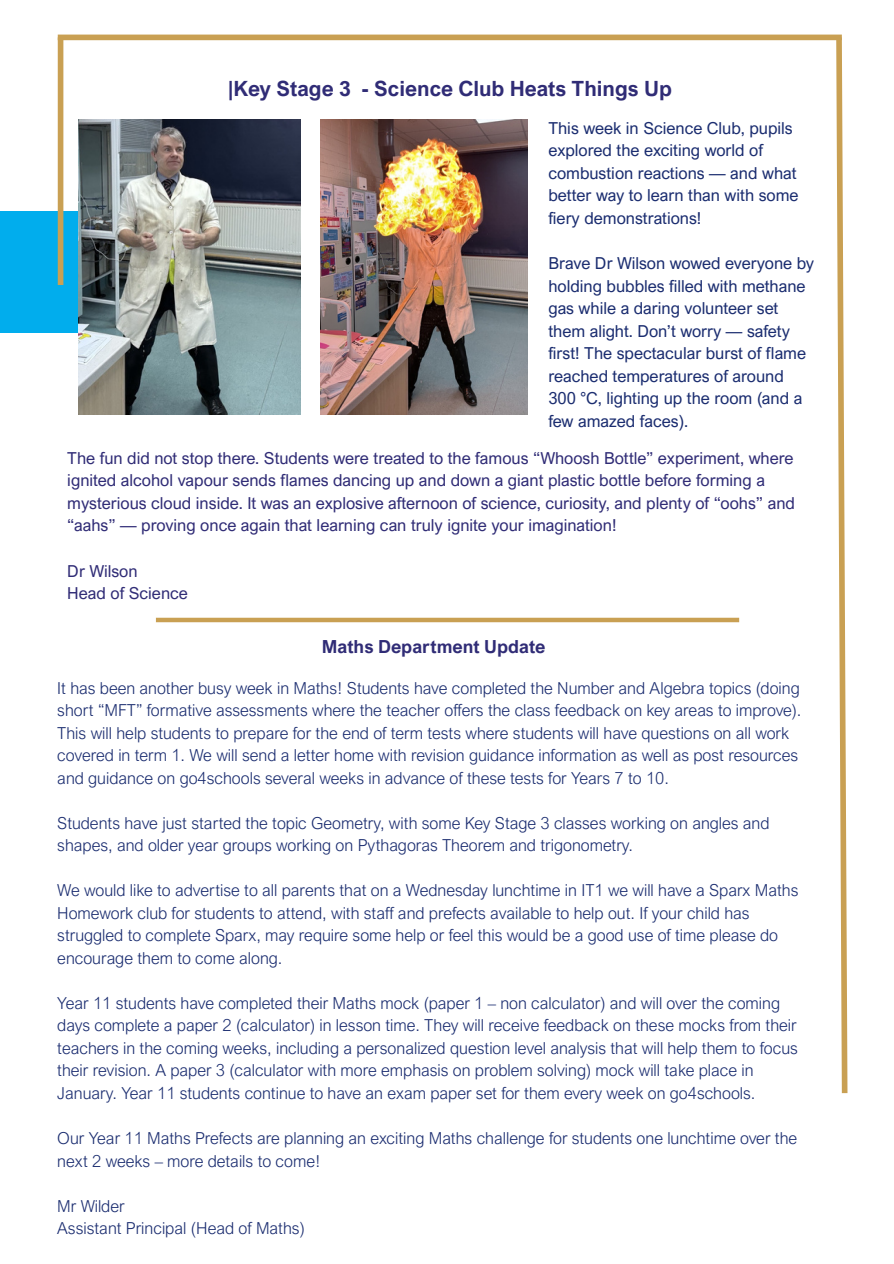
<style>
.page{position:relative;width:894px;height:1264px;background:#fff}
.page>*{position:absolute;margin:0;border:0;box-sizing:border-box;transform-origin:0 0}
.t1{font:700 21px "Arial Nova";color:#302c76}
.t2{font:700 18px "Arial Nova";color:#302c76}
.t3{font:300 16.5px/22.5px "Arial Nova";color:#1b2d70}
.t4{font:16.5px/22.5px "Arial Nova";color:#1b2d70}
.t5{font:16.5px/22.5px "Arial Nova";color:#302c76}
</style>
<div class="page">
<div style="left:0;top:212px;width:78px;height:121px;background:#01aded"></div>
<div style="left:58px;top:35px;width:783px;height:5px;background:#c9a053"></div>
<svg style="left:833px;top:34px;width:15px;height:1060px"></svg>
<div style="left:58px;top:37px;width:5px;height:248px;background:#c9a053"></div>
<img style="left:78px;top:120px;width:222px;height:295px">
<img style="left:320px;top:120px;width:207px;height:295px">
<div style="left:156px;top:617px;width:583px;height:5px;background:#c9a053"></div>
<p class="t1" style="left:228px;top:75px;width:445px">|Key Stage 3 - Science Club Heats Things Up</p>
<p class="t4" style="left:548px;top:116px;width:252px">This week in Science Club, pupils explored the exciting world of combustion reactions — and what better way to learn than with some fiery demonstrations!</p>
<p class="t4" style="left:548px;top:251px;width:267px">Brave Dr Wilson wowed everyone by holding bubbles filled with methane gas while a daring volunteer set them alight. Don’t worry — safety first! The spectacular burst of flame reached temperatures of around<br>300 °C, lighting up the room (and a few amazed faces).</p>
<p class="t5" style="left:67px;top:446px;width:729px">The fun did not stop there. Students were treated to the famous “Whoosh Bottle” experiment, where ignited alcohol vapour sends flames dancing up and down a giant plastic bottle before forming a mysterious cloud inside. It was an explosive afternoon of science, curiosity, and plenty of “oohs” and “aahs” — proving once again that learning can truly ignite your imagination!</p>
<p class="t5" style="left:67px;top:559px;width:122px">Dr Wilson<br>Head of Science</p>
<p class="t2" style="left:322px;top:635px;width:225px">Maths Department Update</p>
<p class="t3" style="left:57px;top:676px;width:745px">It has been another busy week in Maths! Students have completed the Number and Algebra topics (doing short “MFT” formative assessments where the teacher offers the class feedback on key areas to improve).<br>This will help students to prepare for the end of term tests where students will have questions on all work covered in term 1. We will send a letter home with revision guidance information as well as post resources and guidance on go4schools several weeks in advance of these tests for Years 7 to 10.</p>
<p class="t3" style="left:57px;top:811px;width:713px">Students have just started the topic Geometry, with some Key Stage 3 classes working on angles and shapes, and older year groups working on Pythagoras Theorem and trigonometry.</p>
<p class="t3" style="left:57px;top:878px;width:742px">We would like to advertise to all parents that on a Wednesday lunchtime in IT1 we will have a Sparx Maths Homework club for students to attend, with staff and prefects available to help out. If your child has struggled to complete Sparx, may require some help or feel this would be a good use of time please do encourage them to come along.</p>
<p class="t3" style="left:57px;top:991px;width:742px">Year 11 students have completed their Maths mock (paper 1 – non calculator) and will over the coming days complete a paper 2 (calculator) in lesson time. They will receive feedback on these mocks from their teachers in the coming weeks, including a personalized question level analysis that will help them to focus their revision. A paper 3 (calculator with more emphasis on problem solving) mock will take place in January. Year 11 students continue to have an exam paper set for them every week on go4schools.</p>
<p class="t3" style="left:57px;top:1126px;width:741px">Our Year 11 Maths Prefects are planning an exciting Maths challenge for students one lunchtime over the next 2 weeks – more details to come!</p>
<p class="t3" style="left:57px;top:1194px;width:249px">Mr Wilder<br>Assistant Principal (Head of Maths)</p>
</div>
